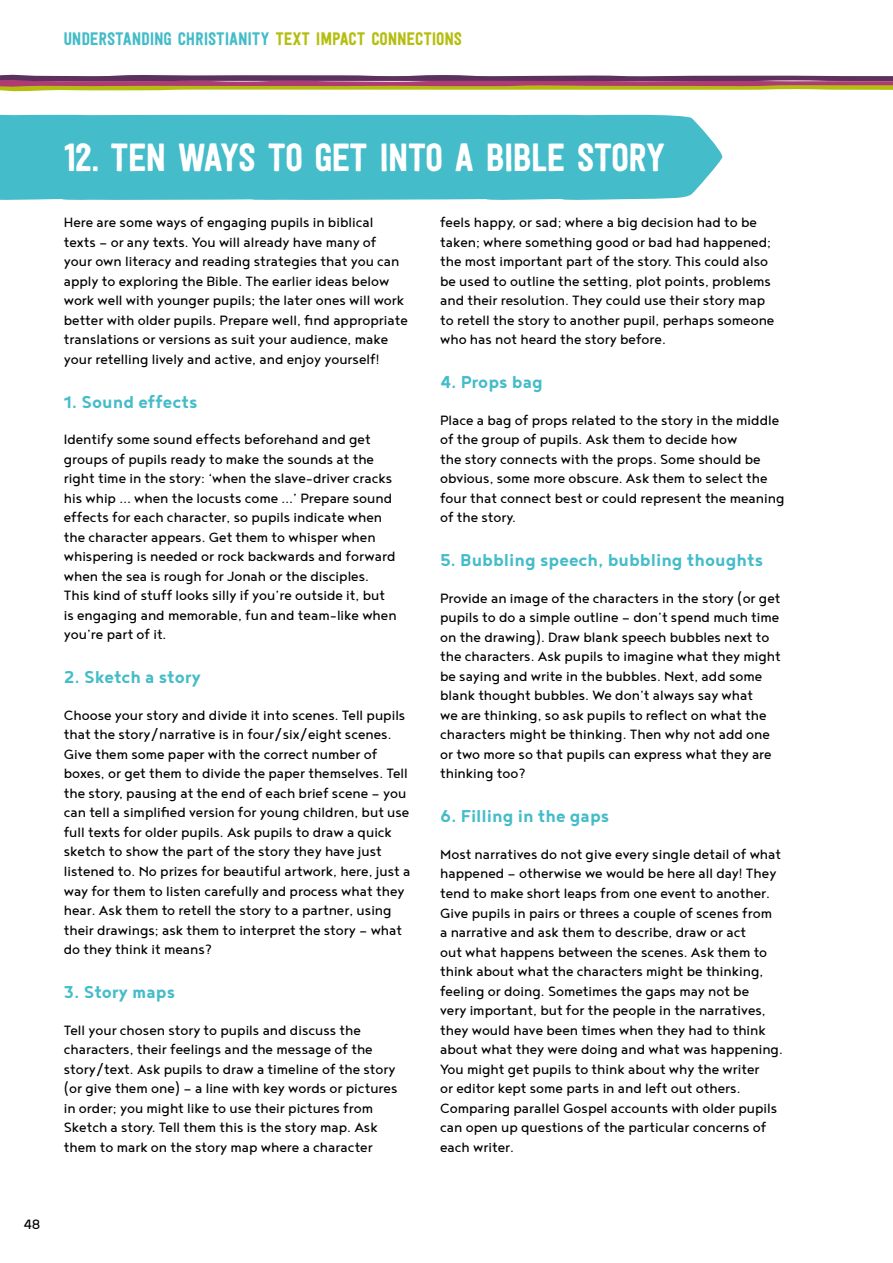
<style>
.page{position:relative;width:893px;height:1263px;background:#fff}
.page>*{position:absolute;margin:0;border:0;box-sizing:border-box;transform-origin:0 0}
.t1{font:39px "Festivo Letters No 1";letter-spacing:-.03em;color:#fff}
.t2{font:700 21px "Noyh";color:#45bcc9}
.t3{font:18px "Festivo Letters No 1";letter-spacing:-.01em;color:#45bcc9}
.t4{font:16.5px/19.5px "Noyh";color:#000}
.s1{color:#b5be0e}
</style>
<div class="page">
<svg style="left:0;top:74px;width:893px;height:18px"></svg>
<div style="left:0;top:115px;width:723px;height:85px;background:#45bcc9"></div>
<p class="t3" style="left:64px;top:28px;width:400px">UNDERSTANDING CHRISTIANITY <span class="s1">TEXT IMPACT CONNECTIONS</span></p>
<h1 class="t1" style="left:64px;top:133px;width:603px">12. TEN WAYS TO GET INTO A BIBLE STORY</h1>
<p class="t4" style="left:64px;top:212px;width:346px">Here are some ways of engaging pupils in biblical texts — or any texts. You will already have many of your own literacy and reading strategies that you can apply to exploring the Bible. The earlier ideas below work well with younger pupils; the later ones will work better with older pupils. Prepare well, find appropriate translations or versions as suit your audience, make your retelling lively and active, and enjoy yourself!</p>
<p class="t2" style="left:64px;top:390px;width:135px">1. Sound effects</p>
<p class="t4" style="left:64px;top:429px;width:334px">Identify some sound effects beforehand and get groups of pupils ready to make the sounds at the right time in the story: ‘when the slave-driver cracks his whip … when the locusts come …’ Prepare sound effects for each character, so pupils indicate when the character appears. Get them to whisper when whispering is needed or rock backwards and forward when the sea is rough for Jonah or the disciples.<br>This kind of stuff looks silly if you’re outside it, but is engaging and memorable, fun and team-like when you’re part of it.</p>
<p class="t2" style="left:64px;top:665px;width:139px">2. Sketch a story</p>
<p class="t4" style="left:64px;top:705px;width:348px">Choose your story and divide it into scenes. Tell pupils that the story/narrative is in four/six/eight scenes.<br>Give them some paper with the correct number of boxes, or get them to divide the paper themselves. Tell the story, pausing at the end of each brief scene — you can tell a simplified version for young children, but use full texts for older pupils. Ask pupils to draw a quick sketch to show the part of the story they have just listened to. No prizes for beautiful artwork, here, just a way for them to listen carefully and process what they hear. Ask them to retell the story to a partner, using their drawings; ask them to interpret the story — what do they think it means?</p>
<p class="t2" style="left:64px;top:980px;width:113px">3. Story maps</p>
<p class="t4" style="left:64px;top:1019px;width:335px">Tell your chosen story to pupils and discuss the characters, their feelings and the message of the story/text. Ask pupils to draw a timeline of the story (or give them one) — a line with key words or pictures in order; you might like to use their pictures from Sketch a story. Tell them this is the story map. Ask them to mark on the story map where a character</p>
<p class="t4" style="left:440px;top:212px;width:336px">feels happy, or sad; where a big decision had to be taken; where something good or bad had happened; the most important part of the story. This could also be used to outline the setting, plot points, problems and their resolution. They could use their story map to retell the story to another pupil, perhaps someone who has not heard the story before.</p>
<p class="t2" style="left:440px;top:370px;width:104px">4. Props bag</p>
<p class="t4" style="left:440px;top:410px;width:346px">Place a bag of props related to the story in the middle of the group of pupils. Ask them to decide how<br>the story connects with the props. Some should be obvious, some more obscure. Ask them to select the four that connect best or could represent the meaning of the story.</p>
<p class="t2" style="left:440px;top:548px;width:324px">5. Bubbling speech, bubbling thoughts</p>
<p class="t4" style="left:440px;top:588px;width:342px">Provide an image of the characters in the story (or get pupils to do a simple outline — don’t spend much time on the drawing). Draw blank speech bubbles next to the characters. Ask pupils to imagine what they might be saying and write in the bubbles. Next, add some blank thought bubbles. We don’t always say what<br>we are thinking, so ask pupils to reflect on what the characters might be thinking. Then why not add one or two more so that pupils can express what they are thinking too?</p>
<p class="t2" style="left:440px;top:804px;width:171px">6. Filling in the gaps</p>
<p class="t4" style="left:440px;top:844px;width:344px">Most narratives do not give every single detail of what happened — otherwise we would be here all day! They tend to make short leaps from one event to another.<br>Give pupils in pairs or threes a couple of scenes from a narrative and ask them to describe, draw or act<br>out what happens between the scenes. Ask them to think about what the characters might be thinking, feeling or doing. Sometimes the gaps may not be<br>very important, but for the people in the narratives, they would have been times when they had to think about what they were doing and what was happening.<br>You might get pupils to think about why the writer<br>or editor kept some parts in and left out others.<br>Comparing parallel Gospel accounts with older pupils can open up questions of the particular concerns of each writer.</p>
<p class="t4" style="left:23px;top:1214px;width:19px">48</p>
</div>
